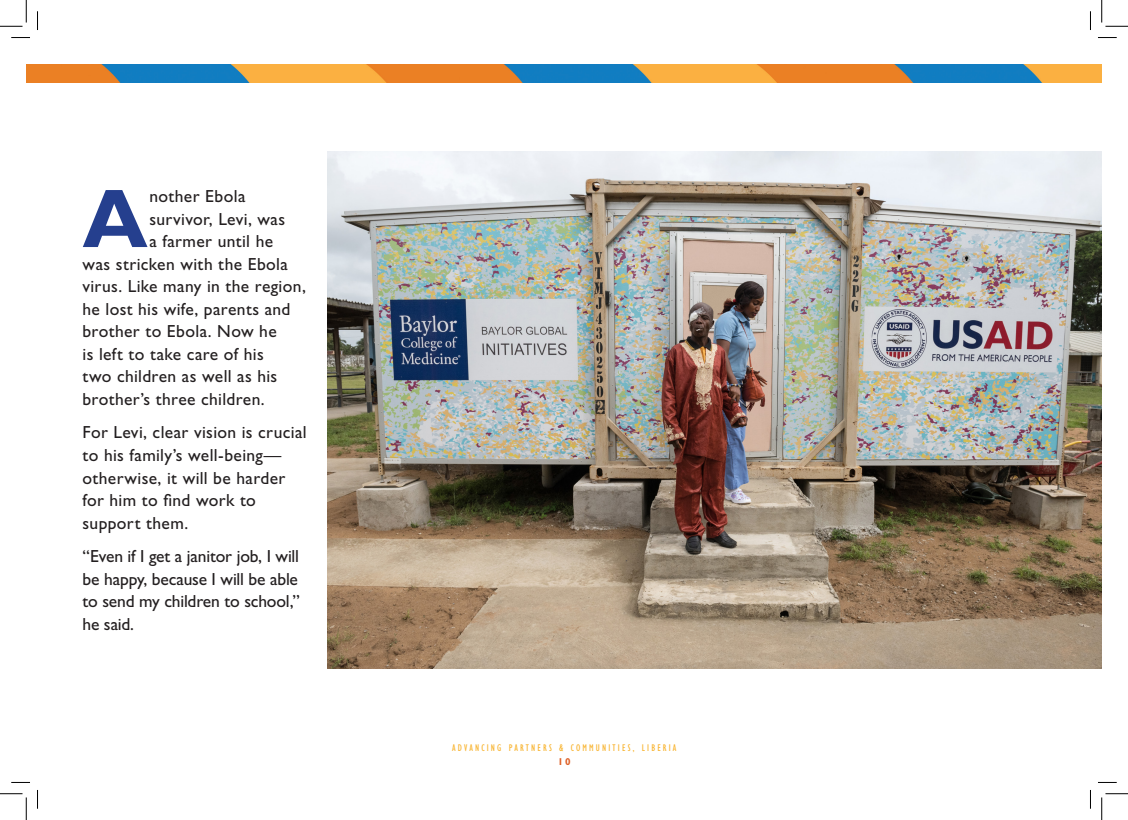
<style>
.page{position:relative;width:1128px;height:820px;background:#fff}
.page>*{position:absolute;margin:0;border:0;box-sizing:border-box;transform-origin:0 0}
.Drop_Cap{font:700 83.5px "Gill Sans Std";color:#253f8e}
.Drop_Cap-2{font:17.5px "Gill Sans Std";letter-spacing:.02em;color:#231f20}
.text{font:17.5px/22.5px "Gill Sans Std";letter-spacing:.015em;color:#231f20}
.t1{font:condensed 10px "Gill Sans Std";letter-spacing:.215em;color:#f8b431}
.t2{font:700 10px "Gill Sans Std";color:#de6026}
</style>
<div class="page">
<img style="left:298px;top:64px;width:803px;height:18px">
<img style="left:26px;top:64px;width:272px;height:18px">
<img style="left:327px;top:151px;width:774px;height:517px">
<svg style="left:11px;top:37px;width:19px;height:1px"></svg>
<svg style="left:1098px;top:37px;width:18px;height:1px"></svg>
<svg style="left:12px;top:781px;width:18px;height:1px"></svg>
<svg style="left:1098px;top:781px;width:18px;height:1px"></svg>
<svg style="left:37px;top:11px;width:1px;height:19px"></svg>
<svg style="left:37px;top:790px;width:1px;height:18px"></svg>
<svg style="left:1090px;top:11px;width:1px;height:19px"></svg>
<svg style="left:1090px;top:790px;width:1px;height:18px"></svg>
<svg style="left:0;top:0;width:27px;height:27px"></svg>
<svg style="left:0;top:793px;width:27px;height:26px"></svg>
<svg style="left:1101px;top:0;width:26px;height:27px"></svg>
<svg style="left:1101px;top:793px;width:26px;height:26px"></svg>
<p class="Drop_Cap" style="left:82px;top:169px;width:67px">A</p>
<p class="Drop_Cap-2" style="left:149px;top:186px;width:97px">nother Ebola</p>
<p class="Drop_Cap-2" style="left:149px;top:208px;width:137px">survivor, Levi, was</p>
<p class="Drop_Cap-2" style="left:149px;top:231px;width:125px">a farmer until he</p>
<p class="Drop_Cap-2" style="left:82px;top:253px;width:207px">was stricken with the Ebola</p>
<p class="Drop_Cap-2" style="left:82px;top:276px;width:225px">virus. Like many in the region,</p>
<p class="Drop_Cap-2" style="left:82px;top:298px;width:209px">he lost his wife, parents and</p>
<p class="Drop_Cap-2" style="left:82px;top:321px;width:196px">brother to Ebola. Now he</p>
<p class="Drop_Cap-2" style="left:82px;top:343px;width:183px">is left to take care of his</p>
<p class="Drop_Cap-2" style="left:82px;top:366px;width:196px">two children as well as his</p>
<p class="Drop_Cap-2" style="left:82px;top:388px;width:184px">brother’s three children.</p>
<p class="text" style="left:82px;top:421px;width:226px">For Levi, clear vision is crucial to his family’s well-being— otherwise, it will be harder for him to find work to support them.</p>
<p class="text" style="left:82px;top:545px;width:219px;text-align:justify">“Even if I get a janitor job, I will be happy, because I will be able to send my children to school,” he said.</p>
<p class="t1" style="left:452px;top:742px;width:226px">ADVANCING PARTNERS &amp; COMMUNITIES, LIBERIA</p>
<p class="t2" style="left:558px;top:755px;width:14px">10</p>
</div>
